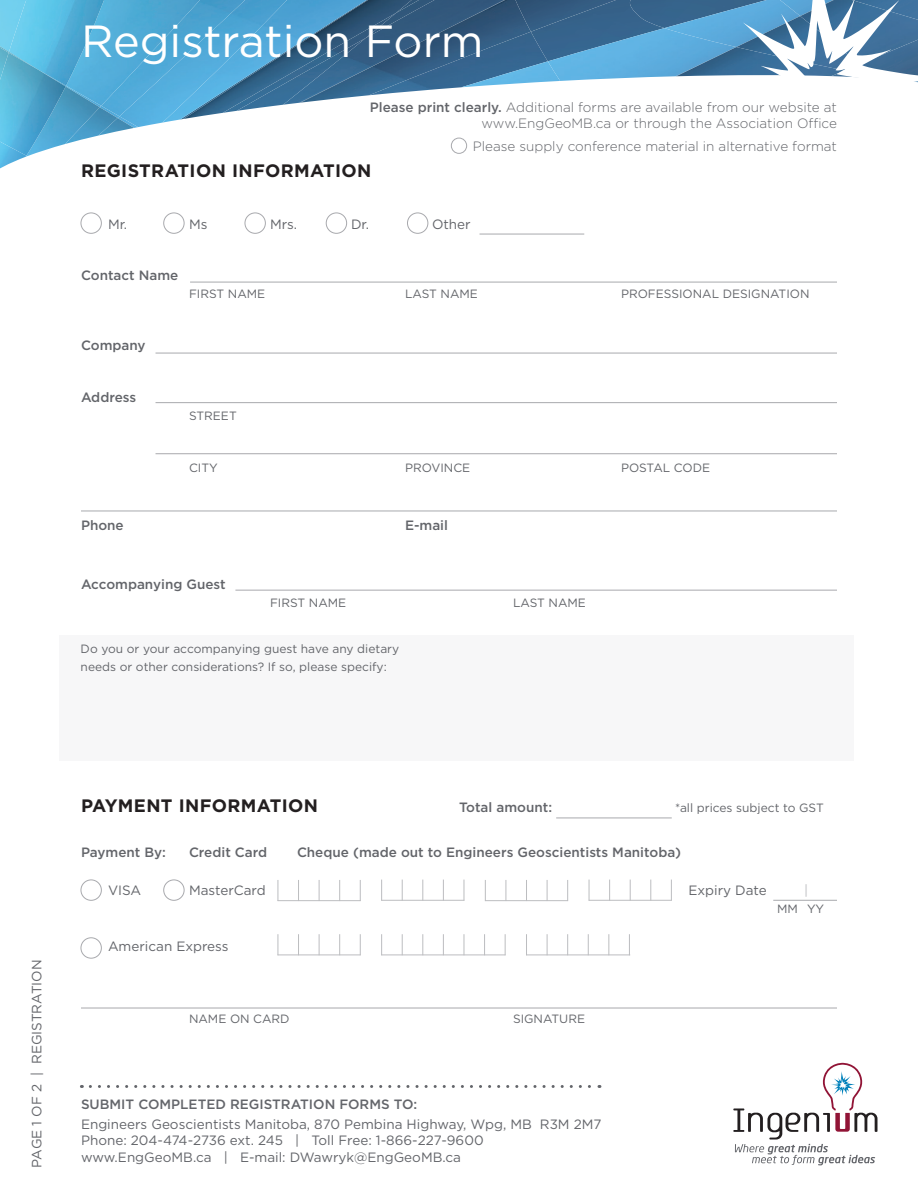
<style>
.page{position:relative;width:918px;height:1188px;background:#fff}
.page>*{position:absolute;margin:0;border:0;box-sizing:border-box;transform-origin:0 0}
.t1{font:45px "Gotham HTF";color:#fff}
.t2{font:700 18px "Gotham HTF";letter-spacing:.02em;color:#231f20}
.t3{font:13.5px/16.5px "Gotham HTF";color:#63656a}
.t4{font:500 13.5px "Gotham HTF";color:#63656a}
.t5{font:300 13.5px/16.2px "Gotham HTF";color:#63656a;text-align:right}
.t6{font:13.5px "Gotham HTF";color:#bcbdc0}
.t7{font:12px/18px "Gotham HTF";color:#63656a}
.s1{font-weight:500}
</style>
<div class="page">
<img style="left:0;top:156px;width:28px;height:13px">
<img style="left:531px;top:0;width:186px;height:83px">
<img style="left:428px;top:0;width:103px;height:90px">
<img style="left:119px;top:116px;width:64px;height:11px">
<img style="left:101px;top:106px;width:82px;height:10px">
<img style="left:100px;top:0;width:83px;height:106px">
<img style="left:9px;top:0;width:100px;height:86px">
<img style="left:428px;top:0;width:15px;height:13px">
<img style="left:183px;top:0;width:245px;height:119px">
<img style="left:531px;top:0;width:133px;height:61px">
<img style="left:548px;top:28px;width:169px;height:53px">
<img style="left:676px;top:47px;width:41px;height:29px">
<img style="left:514px;top:0;width:133px;height:32px">
<img style="left:118px;top:118px;width:16px;height:14px">
<img style="left:100px;top:107px;width:18px;height:29px">
<img style="left:66px;top:86px;width:34px;height:58px">
<img style="left:0;top:53px;width:66px;height:103px">
<img style="left:90px;top:139px;width:10px;height:5px">
<img style="left:0;top:38px;width:9px;height:15px">
<img style="left:9px;top:52px;width:30px;height:18px">
<div style="left:451px;top:138px;width:16px;height:16px;border:1px solid #a8a9ad;border-radius:50%"></div>
<svg style="left:733px;top:1063px;width:145px;height:102px"></svg>
<svg style="left:90px;top:1085px;width:510px;height:3px"></svg>
<svg style="left:717px;top:0;width:201px;height:83px"></svg>
<div style="left:59px;top:635px;width:795px;height:125px;background:#f7f7f8"></div>
<hr style="left:81px;top:1008px;width:756px;height:1px;background:#a8a9ad">
<hr style="left:773px;top:900px;width:64px;height:1px;background:#a8a9ad">
<div style="left:81px;top:880px;width:21px;height:21px;border:1px solid #a8a9ad;border-radius:50%"></div>
<div style="left:81px;top:937px;width:21px;height:22px;border:1px solid #a8a9ad;border-radius:50%"></div>
<div style="left:163px;top:880px;width:21px;height:21px;border:1px solid #a8a9ad;border-radius:50%"></div>
<hr style="left:278px;top:900px;width:83px;height:1px;background:#bcbdc0">
<svg style="left:278px;top:880px;width:1px;height:20px"></svg>
<svg style="left:298px;top:880px;width:1px;height:20px"></svg>
<svg style="left:319px;top:880px;width:1px;height:20px"></svg>
<svg style="left:339px;top:880px;width:1px;height:20px"></svg>
<svg style="left:360px;top:880px;width:1px;height:20px"></svg>
<hr style="left:278px;top:955px;width:83px;height:1px;background:#bcbdc0">
<svg style="left:278px;top:934px;width:1px;height:21px"></svg>
<svg style="left:298px;top:934px;width:1px;height:21px"></svg>
<svg style="left:319px;top:934px;width:1px;height:21px"></svg>
<svg style="left:339px;top:934px;width:1px;height:21px"></svg>
<svg style="left:360px;top:934px;width:1px;height:21px"></svg>
<hr style="left:485px;top:900px;width:83px;height:1px;background:#bcbdc0">
<svg style="left:485px;top:880px;width:1px;height:20px"></svg>
<svg style="left:506px;top:880px;width:1px;height:20px"></svg>
<svg style="left:526px;top:880px;width:1px;height:20px"></svg>
<svg style="left:547px;top:880px;width:1px;height:20px"></svg>
<svg style="left:567px;top:880px;width:1px;height:20px"></svg>
<hr style="left:381px;top:900px;width:83px;height:1px;background:#bcbdc0">
<svg style="left:381px;top:880px;width:1px;height:21px"></svg>
<svg style="left:402px;top:880px;width:1px;height:20px"></svg>
<svg style="left:422px;top:880px;width:1px;height:20px"></svg>
<svg style="left:443px;top:880px;width:1px;height:20px"></svg>
<svg style="left:464px;top:880px;width:1px;height:21px"></svg>
<hr style="left:381px;top:955px;width:125px;height:1px;background:#bcbdc0">
<svg style="left:381px;top:934px;width:1px;height:21px"></svg>
<svg style="left:402px;top:934px;width:1px;height:21px"></svg>
<svg style="left:422px;top:934px;width:1px;height:21px"></svg>
<svg style="left:464px;top:934px;width:1px;height:21px"></svg>
<svg style="left:443px;top:934px;width:1px;height:21px"></svg>
<svg style="left:484px;top:934px;width:1px;height:21px"></svg>
<svg style="left:505px;top:934px;width:1px;height:21px"></svg>
<hr style="left:526px;top:955px;width:104px;height:1px;background:#bcbdc0">
<svg style="left:526px;top:934px;width:1px;height:21px"></svg>
<svg style="left:547px;top:934px;width:1px;height:21px"></svg>
<svg style="left:567px;top:934px;width:1px;height:21px"></svg>
<svg style="left:608px;top:934px;width:1px;height:21px"></svg>
<svg style="left:588px;top:934px;width:1px;height:21px"></svg>
<svg style="left:629px;top:934px;width:1px;height:21px"></svg>
<hr style="left:589px;top:900px;width:83px;height:1px;background:#bcbdc0">
<svg style="left:589px;top:880px;width:1px;height:20px"></svg>
<svg style="left:609px;top:880px;width:1px;height:20px"></svg>
<svg style="left:630px;top:880px;width:1px;height:20px"></svg>
<svg style="left:650px;top:880px;width:1px;height:20px"></svg>
<svg style="left:671px;top:880px;width:1px;height:21px"></svg>
<hr style="left:156px;top:353px;width:681px;height:1px;background:#a8a9ad">
<hr style="left:81px;top:511px;width:756px;height:1px;background:#a8a9ad">
<hr style="left:190px;top:282px;width:647px;height:1px;background:#a8a9ad">
<hr style="left:156px;top:402px;width:681px;height:1px;background:#a8a9ad">
<hr style="left:156px;top:453px;width:681px;height:1px;background:#a8a9ad">
<hr style="left:235px;top:590px;width:602px;height:1px;background:#a8a9ad">
<div style="left:81px;top:213px;width:21px;height:21px;border:1px solid #a8a9ad;border-radius:50%"></div>
<div style="left:163px;top:213px;width:21px;height:21px;border:1px solid #a8a9ad;border-radius:50%"></div>
<div style="left:245px;top:213px;width:21px;height:21px;border:1px solid #a8a9ad;border-radius:50%"></div>
<div style="left:326px;top:213px;width:21px;height:21px;border:1px solid #a8a9ad;border-radius:50%"></div>
<div style="left:407px;top:213px;width:21px;height:21px;border:1px solid #a8a9ad;border-radius:50%"></div>
<hr style="left:480px;top:234px;width:104px;height:1px;background:#a8a9ad">
<hr style="left:556px;top:818px;width:116px;height:1px;background:#a8a9ad">
<h1 class="t1" style="left:81px;top:17px;width:404px">Registration Form</h1>
<p class="t5" style="left:370px;top:99px;width:469px"><span class="s1">Please print clearly.</span> Additional forms are available from our website at www.EngGeoMB.ca or through the Association Office</p>
<p class="t5" style="left:473px;top:138px;width:366px">Please supply conference material in alternative format</p>
<p class="t2" style="left:81px;top:160px;width:292px">REGISTRATION INFORMATION</p>
<p class="t3" style="left:108px;top:215px;width:21px">Mr.</p>
<p class="t3" style="left:189px;top:215px;width:20px">Ms</p>
<p class="t3" style="left:270px;top:215px;width:29px">Mrs.</p>
<p class="t3" style="left:351px;top:215px;width:20px">Dr.</p>
<p class="t3" style="left:432px;top:215px;width:40px">Other</p>
<p class="t4" style="left:81px;top:268px;width:99px">Contact Name</p>
<p class="t7" style="left:189px;top:285px;width:78px">FIRST NAME</p>
<p class="t7" style="left:405px;top:285px;width:75px">LAST NAME</p>
<p class="t7" style="left:621px;top:285px;width:190px">PROFESSIONAL DESIGNATION</p>
<p class="t4" style="left:81px;top:338px;width:66px">Company</p>
<p class="t4" style="left:81px;top:389px;width:57px">Address</p>
<p class="t7" style="left:189px;top:406px;width:49px">STREET</p>
<p class="t7" style="left:189px;top:458px;width:30px">CITY</p>
<p class="t7" style="left:405px;top:458px;width:67px">PROVINCE</p>
<p class="t7" style="left:621px;top:458px;width:91px">POSTAL CODE</p>
<p class="t4" style="left:81px;top:518px;width:44px">Phone</p>
<p class="t4" style="left:405px;top:518px;width:45px">E-mail</p>
<p class="t4" style="left:81px;top:576px;width:146px">Accompanying Guest</p>
<p class="t7" style="left:270px;top:593px;width:78px">FIRST NAME</p>
<p class="t7" style="left:513px;top:593px;width:75px">LAST NAME</p>
<p class="t7" style="left:81px;top:640px;width:320px">Do you or your accompanying guest have any dietary needs or other considerations? If so, please specify:</p>
<p class="t3" style="left:28px;top:1168px;width:210px;rotate:-90deg">PAGE 1 OF 2 | REGISTRATION</p>
<p class="t2" style="left:81px;top:795px;width:239px">PAYMENT INFORMATION</p>
<p class="t4" style="left:459px;top:799px;width:95px">Total amount:</p>
<p class="t7" style="left:675px;top:798px;width:150px">*all prices subject to GST</p>
<p class="t4" style="left:81px;top:844px;width:86px">Payment By:</p>
<p class="t4" style="left:189px;top:844px;width:80px">Credit Card</p>
<p class="t4" style="left:297px;top:844px;width:386px">Cheque (made out to Engineers Geoscientists Manitoba)</p>
<p class="t3" style="left:108px;top:882px;width:35px">VISA</p>
<p class="t3" style="left:189px;top:882px;width:78px">MasterCard</p>
<p class="t3" style="left:688px;top:882px;width:80px">Expiry Date</p>
<p class="t6" style="left:804px;top:883px;width:6px">|</p>
<p class="t7" style="left:777px;top:900px;width:49px">MM YY</p>
<p class="t3" style="left:108px;top:938px;width:122px">American Express</p>
<p class="t7" style="left:189px;top:1010px;width:102px">NAME ON CARD</p>
<p class="t7" style="left:513px;top:1010px;width:74px">SIGNATURE</p>
<p class="t4" style="left:81px;top:1096px;width:338px">SUBMIT COMPLETED REGISTRATION FORMS TO:</p>
<p class="t3" style="left:81px;top:1115px;width:522px">Engineers Geoscientists Manitoba, 870 Pembina Highway, Wpg, MB R3M 2M7<br>Phone: 204-474-2736 ext. 245 | Toll Free: 1-866-227-9600 www.EngGeoMB.ca | E-mail: DWawryk@EngGeoMB.ca</p>
</div>
